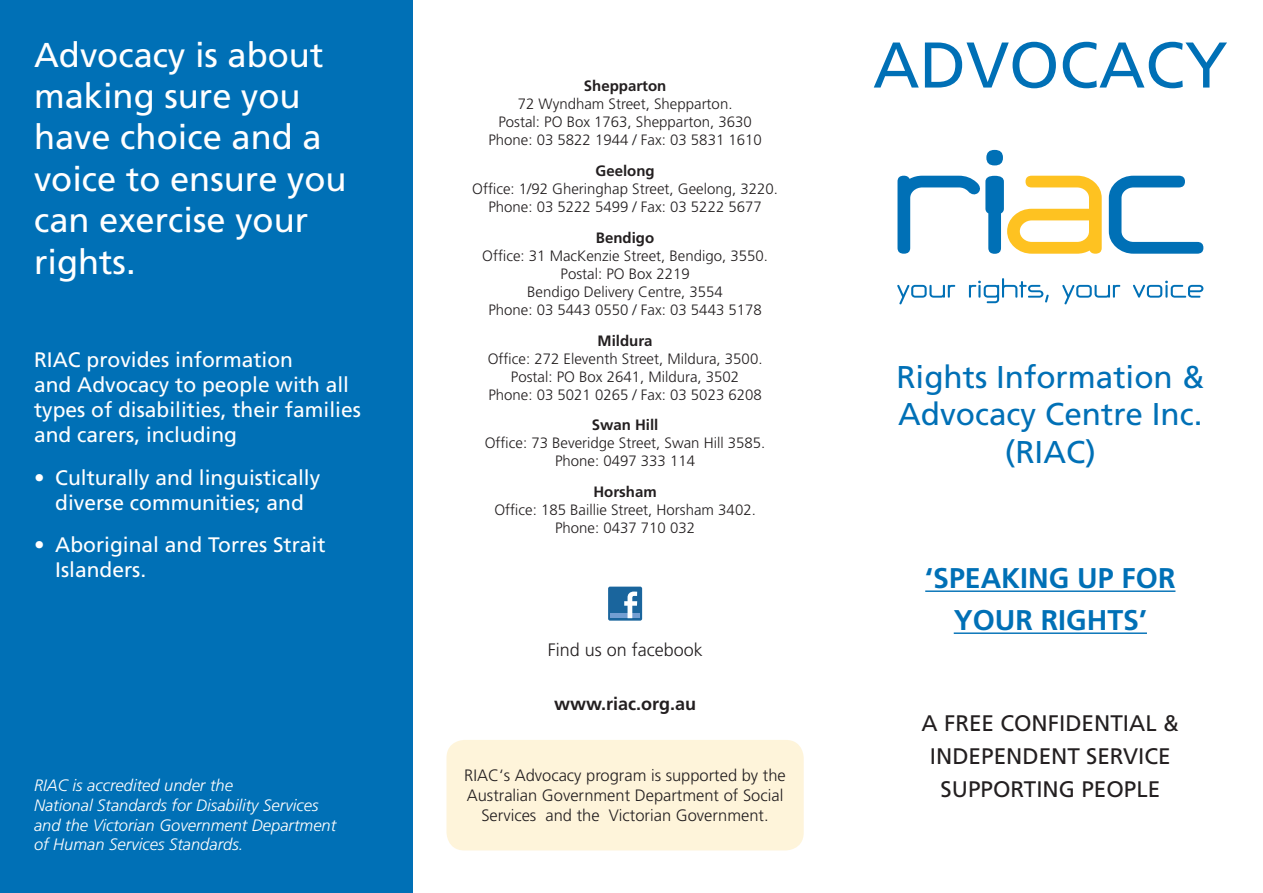
<style>
.page{position:relative;width:1263px;height:893px;background:#fff}
.page>*{position:absolute;margin:0;border:0;box-sizing:border-box;transform-origin:0 0}
.t1{font:64.5px "Frutiger";color:#0070b6}
.t2{font:34.5px/41.4px "Frutiger";color:#fff}
.t3{font:31.5px/37.8px "Frutiger";color:#0070b6;text-align:center}
.t4{font:700 28.5px/42px "Frutiger";color:#0070b6;text-align:center}
.t5{font:22.5px/33px "Frutiger";color:#231f20;text-align:center}
.t6{font:21px/25.2px "Frutiger";color:#fff}
.t7{font:300 18px "Frutiger";color:#231f20}
.t8{font:700 18px "Frutiger";color:#231f20}
.t9{font:italic 300 16.5px/19.8px "Frutiger";color:#fff}
.t10{font:300 16.5px/19.8px "Frutiger";color:#231f20;text-align:center}
.t11{font:300 15px/18px "Frutiger";color:#231f20;text-align:center}
.t12{font:700 15px "Frutiger";color:#231f20}
</style>
<div class="page">
<div style="left:446px;top:740px;width:358px;height:110px;background:#fef4da;border-radius:18px"></div>
<hr style="left:925px;top:590px;width:250px;height:2px;background:#0070b6">
<hr style="left:954px;top:632px;width:193px;height:2px;background:#0070b6">
<div style="left:608px;top:587px;width:34px;height:34px;background:#1a659d;border-radius:2px"></div>
<div style="left:610px;top:613px;width:30px;height:5px;background:#739ed2"></div>
<svg style="left:624px;top:592px;width:13px;height:26px"></svg>
<div style="left:0;top:0;width:412px;height:893px;background:#0070b6"></div>
<svg style="left:897px;top:285px;width:58px;height:19px"></svg>
<svg style="left:969px;top:278px;width:80px;height:25px"></svg>
<svg style="left:1062px;top:285px;width:58px;height:19px"></svg>
<svg style="left:1133px;top:281px;width:70px;height:17px"></svg>
<svg style="left:1109px;top:176px;width:94px;height:78px"></svg>
<svg style="left:897px;top:150px;width:205px;height:104px"></svg>
<h2 class="t2" style="left:34px;top:34px;width:314px">Advocacy is about making sure you have choice and a voice to ensure you can exercise your rights.</h2>
<h3 class="t6" style="left:34px;top:347px;width:328px">RIAC provides information<br>and Advocacy to people with all types of disabilities, their families and carers, including</h3>
<h3 class="t6" style="left:34px;top:465px;width:288px;text-align:center">• Culturally and linguistically diverse communities; and</h3>
<h3 class="t6" style="left:55px;top:532px;width:272px;text-indent:-21px">• Aboriginal and Torres Strait<br>Islanders.</h3>
<p class="t9" style="left:34px;top:775px;width:304px">RIAC is accredited under the<br>National Standards for Disability Services and the Victorian Government Department of Human Services Standards.</p>
<p class="t12" style="left:584px;top:77px;width:84px">Shepparton</p>
<p class="t11" style="left:488px;top:95px;width:275px">72 Wyndham Street, Shepparton.<br>Postal: PO Box 1763, Shepparton, 3630<br>Phone: 03 5822 1944 / Fax: 03 5831 1610</p>
<p class="t12" style="left:595px;top:162px;width:61px">Geelong</p>
<p class="t11" style="left:472px;top:180px;width:307px">Office: 1/92 Gheringhap Street, Geelong, 3220.<br>Phone: 03 5222 5499 / Fax: 03 5222 5677</p>
<p class="t12" style="left:596px;top:229px;width:60px">Bendigo</p>
<p class="t11" style="left:482px;top:247px;width:287px">Office: 31 MacKenzie Street, Bendigo, 3550.<br>Postal: PO Box 2219<br>Bendigo Delivery Centre, 3554<br>Phone: 03 5443 0550 / Fax: 03 5443 5178</p>
<p class="t12" style="left:598px;top:331px;width:57px">Mildura</p>
<p class="t11" style="left:488px;top:349px;width:276px">Office: 272 Eleventh Street, Mildura, 3500.<br>Postal: PO Box 2641, Mildura, 3502<br>Phone: 03 5021 0265 / Fax: 03 5023 6208</p>
<p class="t12" style="left:592px;top:416px;width:68px">Swan Hill</p>
<p class="t11" style="left:485px;top:434px;width:282px">Office: 73 Beveridge Street, Swan Hill 3585.<br>Phone: 0497 333 114</p>
<p class="t12" style="left:593px;top:483px;width:65px">Horsham</p>
<p class="t11" style="left:494px;top:501px;width:263px">Office: 185 Baillie Street, Horsham 3402.<br>Phone: 0437 710 032</p>
<p class="t7" style="left:548px;top:639px;width:157px">Find us on facebook</p>
<p class="t8" style="left:554px;top:693px;width:144px">www.riac.org.au</p>
<p class="t10" style="left:464px;top:765px;width:323px">RIAC‘s Advocacy program is supported by the<br>Australian Government Department of Social<br>Services and the Victorian Government.</p>
<h1 class="t1" style="left:873px;top:27px;width:356px">ADVOCACY</h1>
<h3 class="t3" style="left:896px;top:358px;width:310px">Rights Information &amp;<br>Advocacy Centre Inc. (RIAC)</h3>
<h3 class="t4" style="left:925px;top:557px;width:252px">‘SPEAKING UP FOR<br>YOUR RIGHTS’</h3>
<h3 class="t5" style="left:921px;top:707px;width:259px">A FREE CONFIDENTIAL &amp;<br>INDEPENDENT SERVICE<br>SUPPORTING PEOPLE</h3>
</div>
